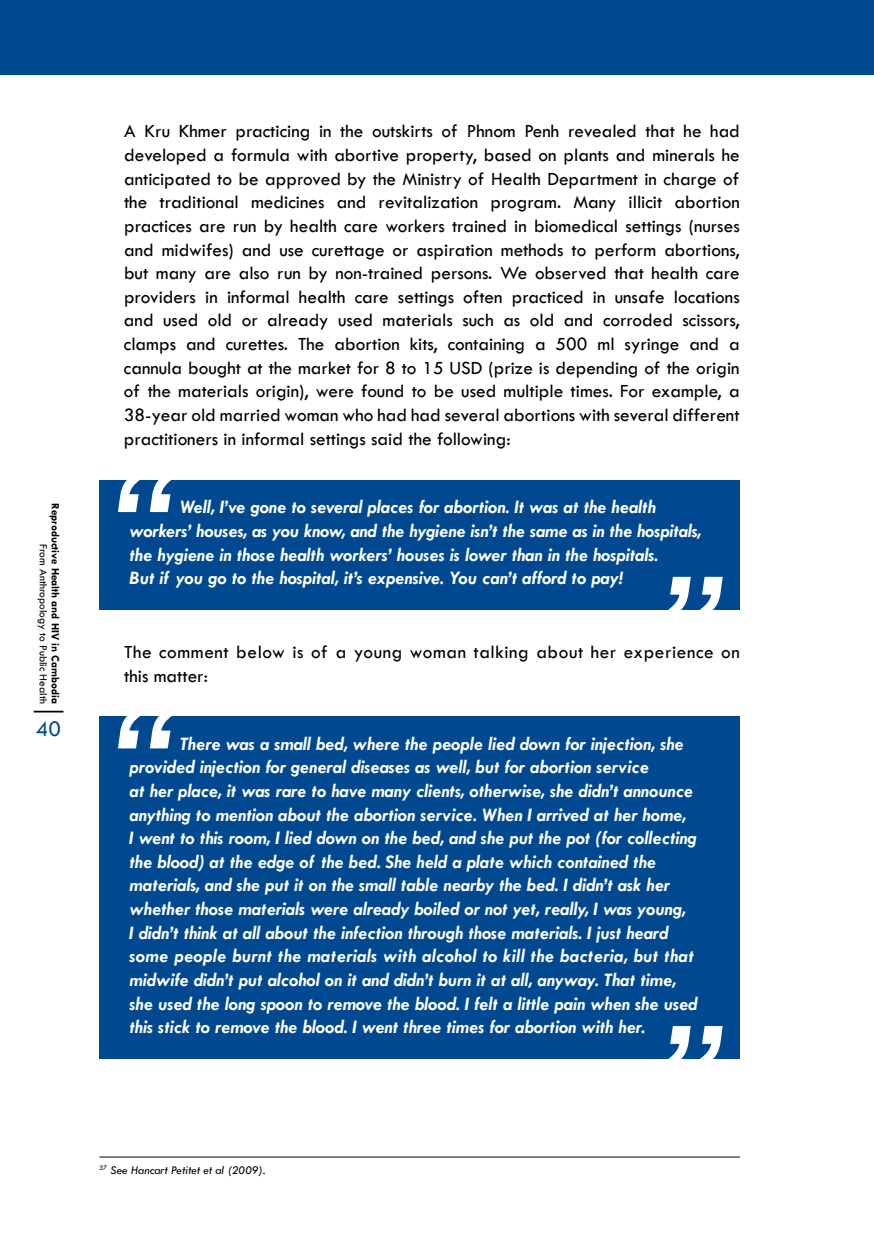
<style>
.page{position:relative;width:874px;height:1241px;background:#fff}
.page>*{position:absolute;margin:0;border:0;box-sizing:border-box;transform-origin:0 0}
.t1{font:22.75px "Tw Cen";color:#004990}
.t2{font:italic 700 19.25px/23.6px "Tw Cen";color:#fff}
.t3{font:19.25px/23.6px "Tw Cen";color:#000;text-align:justify}
.t4{font:19.25px/23.6px "Tw Cen";letter-spacing:.03em;color:#000}
.t5{font:italic 12.25px "Tw Cen";color:#000}
.t6{font:700 11.38px "Tw Cen";color:#000}
.t7{font:11.38px "Tw Cen";color:#000}
</style>
<div class="page">
<div style="left:0;top:0;width:873px;height:74px;background:#004990"></div>
<hr style="left:34px;top:710px;width:29px;height:2px;background:#000">
<div style="left:99px;top:479px;width:640px;height:130px;background:#004990"></div>
<div style="left:99px;top:716px;width:640px;height:342px;background:#004990"></div>
<svg style="left:118px;top:479px;width:54px;height:33px"></svg>
<svg style="left:118px;top:716px;width:54px;height:32px"></svg>
<svg style="left:668px;top:576px;width:54px;height:34px"></svg>
<svg style="left:668px;top:1026px;width:54px;height:33px"></svg>
<hr style="left:99px;top:1156px;width:640px;height:1px;background:#000">
<p class="t6" style="left:62px;top:503px;width:202px;rotate:90deg">Reproductive Health and HIV in Cambodia</p>
<p class="t7" style="left:50px;top:544px;width:161px;rotate:90deg">From Anthropology to Public Health</p>
<p class="t1" style="left:36px;top:714px;width:27px">40</p>
<p class="t3" style="left:124px;top:119px;width:617px">A Kru Khmer practicing in the outskirts of Phnom Penh revealed that he had developed a formula with abortive property, based on plants and minerals he anticipated to be approved by the Ministry of Health Department in charge of the traditional medicines and revitalization program. Many illicit abortion practices are run by health care workers trained in biomedical settings (nurses and midwifes) and use curettage or aspiration methods to perform abortions, but many are also run by non-trained persons. We observed that health care providers in informal health care settings often practiced in unsafe locations and used old or already used materials such as old and corroded scissors, clamps and curettes. The abortion kits, containing a 500 ml syringe and a cannula bought at the market for 8 to 15 USD (prize is depending of the origin of the materials origin), were found to be used multiple times. For example, a 38-year old married woman who had had several abortions with several different practitioners in informal settings said the following:</p>
<p class="t2" style="left:129px;top:495px;width:572px;text-indent:50px">Well, I’ve gone to several places for abortion. It was at the health workers’ houses, as you know, and the hygiene isn’t the same as in the hospitals, the hygiene in those health workers’ houses is lower than in the hospitals.<br>But if you go to the hospital, it’s expensive. You can’t afford to pay!</p>
<p class="t4" style="left:124px;top:640px;width:617px">The comment below is of a young woman talking about her experience on this matter:</p>
<p class="t2" style="left:129px;top:731px;width:569px;text-indent:50px">There was a small bed, where the people lied down for injection, she provided injection for general diseases as well, but for abortion service<br>at her place, it was rare to have many clients, otherwise, she didn’t announce anything to mention about the abortion service. When I arrived at her home,<br>I went to this room, I lied down on the bed, and she put the pot (for collecting the blood) at the edge of the bed. She held a plate which contained the materials, and she put it on the small table nearby the bed. I didn’t ask her whether those materials were already boiled or not yet, really, I was young,<br>I didn’t think at all about the infection through those materials. I just heard some people burnt the materials with alcohol to kill the bacteria, but that midwife didn’t put alcohol on it and didn’t burn it at all, anyway. That time, she used the long spoon to remove the blood. I felt a little pain when she used this stick to remove the blood. I went three times for abortion with her.</p>
<p class="t5" style="left:99px;top:1162px;width:168px"><sup>37</sup> See Hancart Petitet et al (2009).</p>
</div>
